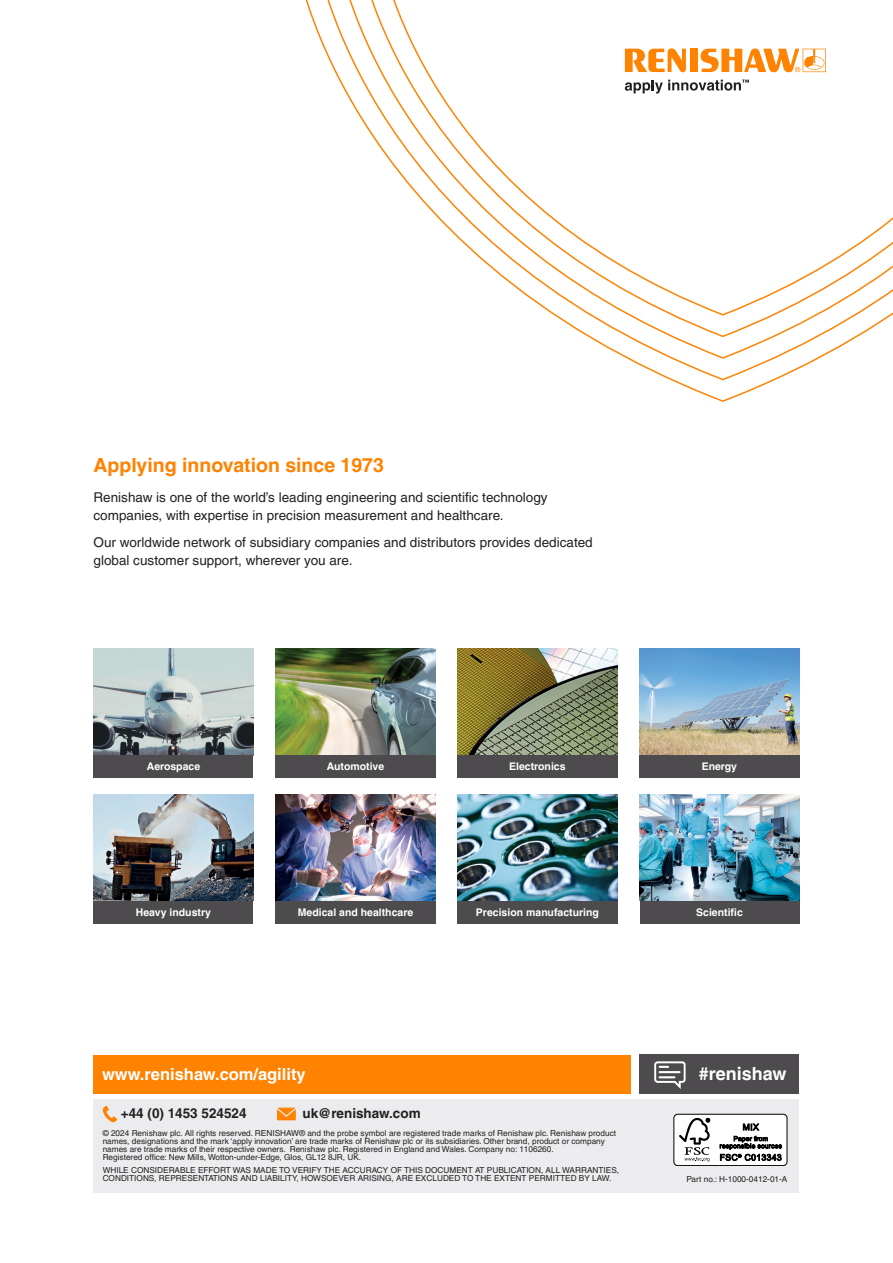
<style>
.page{position:relative;width:893px;height:1263px;background:#fff}
.page>*{position:absolute;margin:0;border:0;box-sizing:border-box;transform-origin:0 0}
.Back_page_headline_only{font:700 19.5px "Helvetica LT Pro";color:#ff8200}
.back_page_URL_white___hashtag_flush_righ{font:700 18px "Helvetica LT Pro";color:#fff}
.back_page_URL_white___hashtag{font:700 16.5px "Helvetica LT Pro";color:#fff}
.Back_page_text{font:13.5px/18px "Helvetica LT Pro";color:#231f20}
.back_page_contact_details{font:700 13.5px "Helvetica LT Pro";color:#231f20}
.Back_page_white_text{font:700 10.5px "Helvetica LT Pro";color:#fff}
.Disclaimer{font:8.25px/8.2px "Helvetica LT Pro";color:#231f20}
.Part_No{font:8.25px "Helvetica LT Pro";color:#231f20}
</style>
<div class="page">
<svg style="left:305px;top:0;width:588px;height:402px"></svg>
<img style="left:94px;top:649px;width:159px;height:106px">
<img style="left:94px;top:794px;width:159px;height:107px">
<img style="left:275px;top:649px;width:161px;height:106px">
<img style="left:275px;top:794px;width:161px;height:107px">
<img style="left:639px;top:649px;width:160px;height:106px">
<img style="left:457px;top:794px;width:160px;height:107px">
<img style="left:457px;top:649px;width:160px;height:106px">
<img style="left:639px;top:794px;width:160px;height:107px">
<div style="left:639px;top:901px;width:160px;height:23px;background:#4d4b4d"></div>
<div style="left:639px;top:755px;width:160px;height:23px;background:#4d4b4d"></div>
<div style="left:457px;top:755px;width:160px;height:23px;background:#4d4b4d"></div>
<div style="left:275px;top:755px;width:161px;height:23px;background:#4d4b4d"></div>
<div style="left:94px;top:755px;width:159px;height:23px;background:#4d4b4d"></div>
<div style="left:457px;top:901px;width:160px;height:23px;background:#4d4b4d"></div>
<div style="left:275px;top:901px;width:161px;height:23px;background:#4d4b4d"></div>
<div style="left:94px;top:901px;width:159px;height:23px;background:#4d4b4d"></div>
<div style="left:639px;top:1054px;width:160px;height:39px;background:#4d4b4d"></div>
<svg style="left:654px;top:1061px;width:32px;height:28px"></svg>
<div style="left:94px;top:1099px;width:705px;height:94px;background:#ececee"></div>
<svg style="left:103px;top:1106px;width:14px;height:16px"></svg>
<svg style="left:277px;top:1107px;width:19px;height:13px"></svg>
<div style="left:94px;top:1055px;width:537px;height:38px;background:#ff8200"></div>
<div style="left:674px;top:1114px;width:113px;height:51px;background:#fff;border-radius:4px"></div>
<div style="left:673px;top:1114px;width:114px;height:52px;border:1px solid #000;border-radius:4px"></div>
<svg style="left:679px;top:1118px;width:31px;height:43px"></svg>
<svg style="left:720px;top:1123px;width:62px;height:38px"></svg>
<svg style="left:625px;top:48px;width:61px;height:24px"></svg>
<div style="left:690px;top:49px;width:8px;height:23px;background:#ff8200"></div>
<svg style="left:701px;top:48px;width:125px;height:24px"></svg>
<svg style="left:625px;top:80px;width:124px;height:14px"></svg>
<p class="Back_page_headline_only" style="left:94px;top:453px;width:292px">Applying innovation since 1973</p>
<p class="Back_page_text" style="left:94px;top:488px;width:456px">Renishaw is one of the world’s leading engineering and scientific technology companies, with expertise in precision measurement and healthcare.</p>
<p class="Back_page_text" style="left:94px;top:533px;width:501px">Our worldwide network of subsidiary companies and distributors provides dedicated global customer support, wherever you are.</p>
<p class="Back_page_white_text" style="left:147px;top:760px;width:55px">Aerospace</p>
<p class="Back_page_white_text" style="left:327px;top:760px;width:59px">Automotive</p>
<p class="Back_page_white_text" style="left:509px;top:760px;width:58px">Electronics</p>
<p class="Back_page_white_text" style="left:702px;top:760px;width:37px">Energy</p>
<p class="Back_page_white_text" style="left:136px;top:906px;width:77px">Heavy industry</p>
<p class="Back_page_white_text" style="left:298px;top:906px;width:117px">Medical and healthcare</p>
<p class="Back_page_white_text" style="left:476px;top:906px;width:125px">Precision manufacturing</p>
<p class="back_page_URL_white___hashtag" style="left:102px;top:1064px;width:205px">www.renishaw.com/agility</p>
<p class="back_page_contact_details" style="left:121px;top:1105px;width:127px">+44 (0) 1453 524524</p>
<p class="back_page_contact_details" style="left:302px;top:1105px;width:120px">uk@renishaw.com</p>
<p class="Disclaimer" style="left:103px;top:1129px;width:515px">© 2024 Renishaw plc. All rights reserved. RENISHAW® and the probe symbol are registered trade marks of Renishaw plc. Renishaw product names, designations and the mark ‘apply innovation’ are trade marks of Renishaw plc or its subsidiaries. Other brand, product or company names are trade marks of their respective owners. Renishaw plc. Registered in England and Wales. Company no: 1106260.<br>Registered office: New Mills, Wotton-under-Edge, Glos, GL12 8JR, UK.</p>
<p class="Disclaimer" style="left:103px;top:1166px;width:518px">WHILE CONSIDERABLE EFFORT WAS MADE TO VERIFY THE ACCURACY OF THIS DOCUMENT AT PUBLICATION, ALL WARRANTIES,<br>CONDITIONS, REPRESENTATIONS AND LIABILITY, HOWSOEVER ARISING, ARE EXCLUDED TO THE EXTENT PERMITTED BY LAW.</p>
<p class="Back_page_white_text" style="left:696px;top:906px;width:48px">Scientific</p>
<p class="back_page_URL_white___hashtag_flush_righ" style="left:699px;top:1063px;width:89px">#renishaw</p>
<p class="Part_No" style="left:686px;top:1175px;width:103px">Part no.: H-1000-0412-01-A</p>
</div>
